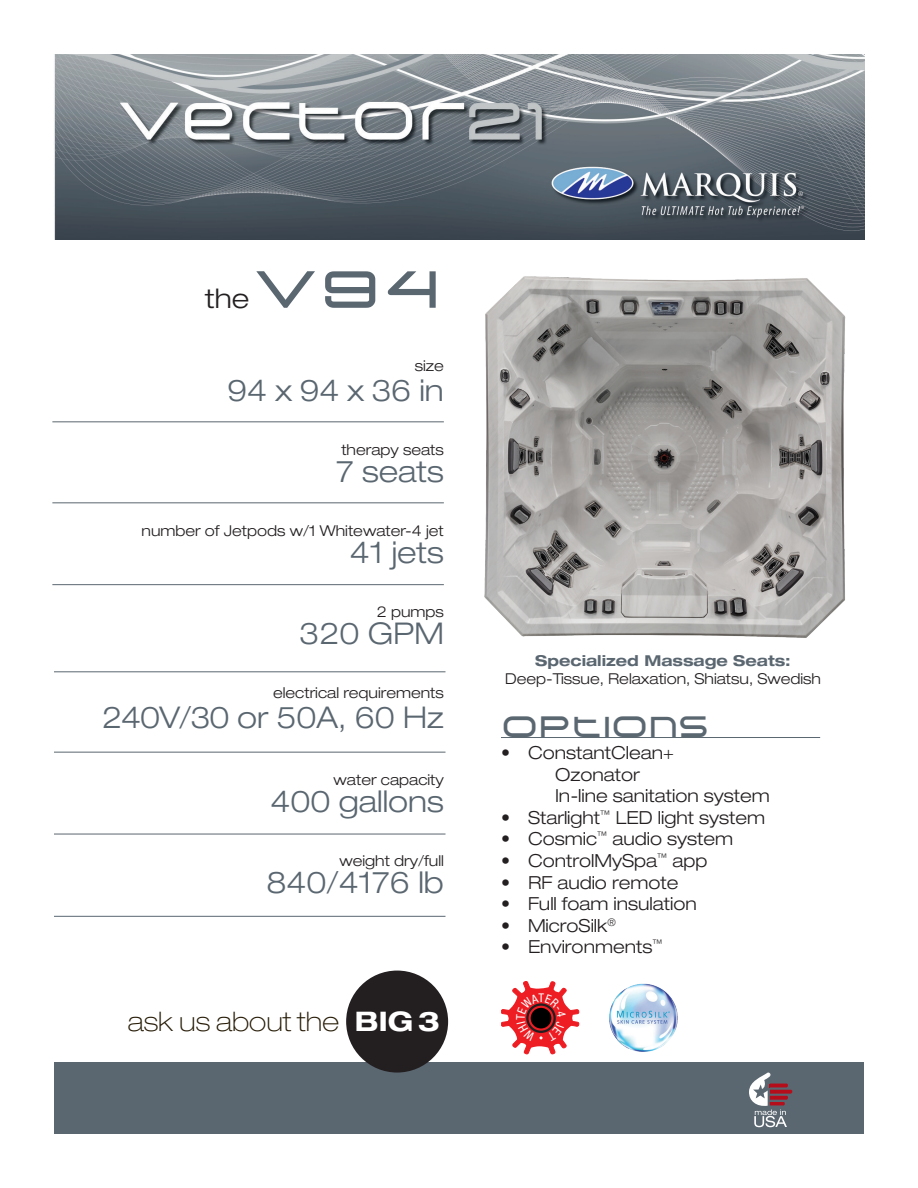
<style>
.page{position:relative;width:918px;height:1188px;background:#fff}
.page>*{position:absolute;margin:0;border:0;box-sizing:border-box;transform-origin:0 0}
.t1{font:300 expanded 30px "Helvetica Neue LT Std";color:#5a6670}
.t2{font:700 30px "Arkitech";color:#5a6670}
.t3{font:100 expanded 27px "Helvetica Neue LT Std";color:#251a05}
.t4{font:300 expanded 27px "Helvetica Neue LT Std";color:#231f20}
.t5{font:300 expanded 18px/21.6px "Helvetica Neue LT Std";color:#231f20}
.t6{font:300 expanded 15px "Helvetica Neue LT Std";color:#231f20}
.t7{font:700 expanded 15px "Helvetica Neue LT Std";color:#5a6670}
.t8{font:condensed 12.15px "Helvetica Neue LT Std";color:#fff}
.s1{font-family:"Arkitech";font-weight:700;font-stretch:normal;font-size:54px;color:#5a6670}
.s2{font-weight:700;color:#fff}
</style>
<div class="page">
<hr style="left:52px;top:422px;width:392px;height:1px;background:#5a6670">
<hr style="left:52px;top:503px;width:392px;height:1px;background:#5a6670">
<hr style="left:54px;top:672px;width:392px;height:1px;background:#5a6670">
<hr style="left:54px;top:752px;width:392px;height:1px;background:#5a6670">
<hr style="left:54px;top:834px;width:392px;height:1px;background:#5a6670">
<hr style="left:52px;top:584px;width:392px;height:1px;background:#5a6670">
<hr style="left:501px;top:737px;width:319px;height:1px;background:#5a6670">
<hr style="left:54px;top:916px;width:392px;height:1px;background:#5a6670">
<div style="left:54px;top:1062px;width:810px;height:72px;background:#5a6670"></div>
<img style="left:484px;top:276px;width:362px;height:362px">
<div style="left:346px;top:971px;width:102px;height:102px;background:#231f20;border-radius:50%"></div>
<img style="left:54px;top:54px;width:810px;height:185px">
<img style="left:609px;top:983px;width:69px;height:69px">
<svg style="left:749px;top:1073px;width:43px;height:54px"></svg>
<svg style="left:501px;top:981px;width:78px;height:73px"></svg>
<h2 class="t4" style="left:205px;top:282px;width:239px">the <span class="s1">V94</span></h2>
<p class="t6" style="left:415px;top:357px;width:31px">size</p>
<h1 class="t1" style="left:227px;top:373px;width:218px">94 x 94 x 36 in</h1>
<p class="t6" style="left:341px;top:441px;width:104px">therapy seats</p>
<h1 class="t1" style="left:336px;top:454px;width:109px">7 seats</h1>
<p class="t6" style="left:142px;top:522px;width:304px">number of Jetpods w/1 Whitewater-4 jet</p>
<h1 class="t1" style="left:350px;top:535px;width:95px">41 jets</h1>
<p class="t6" style="left:377px;top:603px;width:68px">2 pumps</p>
<h1 class="t1" style="left:299px;top:616px;width:146px">320 GPM</h1>
<p class="t6" style="left:273px;top:684px;width:172px">electrical requirements</p>
<h1 class="t1" style="left:102px;top:700px;width:343px">240V/30 or 50A, 60 Hz</h1>
<p class="t6" style="left:334px;top:771px;width:112px">water capacity</p>
<h1 class="t1" style="left:270px;top:784px;width:175px">400 gallons</h1>
<p class="t6" style="left:339px;top:852px;width:106px">weight dry/full</p>
<h1 class="t1" style="left:266px;top:865px;width:179px">840/4176 lb</h1>
<h2 class="t3" style="left:128px;top:1005px;width:314px">ask us about the <span class="s2">BIG 3</span></h2>
<p class="t7" style="left:535px;top:651px;width:257px">Specialized Massage Seats:</p>
<p class="t6" style="left:505px;top:669px;width:317px">Deep-Tissue, Relaxation, Shiatsu, Swedish</p>
<h1 class="t2" style="left:501px;top:716px;width:210px">OPTIONS</h1>
<p class="t5" style="left:555px;top:742px;width:216px;text-indent:-54px">• ConstantClean+<br>Ozonator<br>In-line sanitation system</p>
<p class="t5" style="left:501px;top:806px;width:266px">• Starlight<sup>™</sup> LED light system</p>
<p class="t5" style="left:501px;top:828px;width:234px">• Cosmic<sup>™</sup> audio system</p>
<p class="t5" style="left:501px;top:850px;width:208px">• ControlMySpa<sup>™</sup> app</p>
<p class="t5" style="left:501px;top:871px;width:179px">• RF audio remote</p>
<p class="t5" style="left:501px;top:893px;width:197px">• Full foam insulation</p>
<p class="t5" style="left:501px;top:914px;width:117px">• MicroSilk<sup>®</sup></p>
<p class="t5" style="left:501px;top:936px;width:163px">• Environments<sup>™</sup></p>
<p class="t8" style="left:538px;top:991px;width:7px">T</p>
</div>
